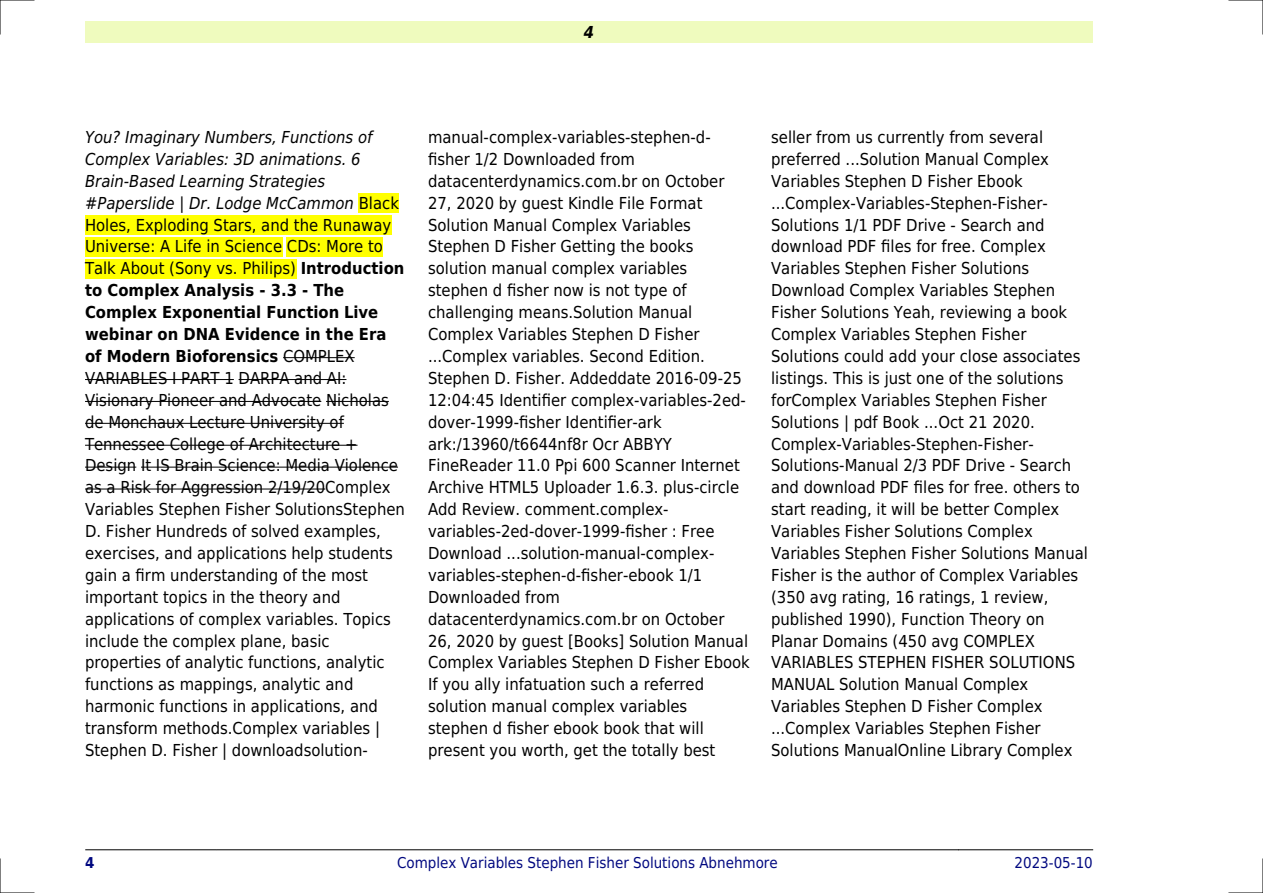
<style>
.page{position:relative;width:1263px;height:893px;background:#fff}
.page>*{position:absolute;margin:0;border:0;box-sizing:border-box;transform-origin:0 0}
.t1{font:16.5px/21.9px "DejaVu Sans Condensed";color:#000}
.t2{font:italic 700 16.5px "DejaVu Sans Condensed";color:#000}
.t3{font:15px "DejaVu Sans Condensed";color:#000880}
.t4{font:700 15px "DejaVu Sans Condensed";color:#000880}
.s1{font-style:italic}
.s2{font-weight:700}
</style>
<div class="page">
<div style="left:85px;top:21px;width:1008px;height:22px;background:#effbbe"></div>
<hr style="left:85px;top:849px;width:131px;height:1px;background:#000">
<hr style="left:217px;top:849px;width:741px;height:1px;background:#000">
<hr style="left:959px;top:849px;width:134px;height:1px;background:#000">
<div style="left:359px;top:193px;width:40px;height:20px;background:#ff0"></div>
<div style="left:85px;top:215px;width:306px;height:19px;background:#ff0"></div>
<div style="left:85px;top:237px;width:197px;height:19px;background:#ff0"></div>
<div style="left:287px;top:237px;width:96px;height:19px;background:#ff0"></div>
<div style="left:85px;top:259px;width:211px;height:19px;background:#ff0"></div>
<hr style="left:283px;top:357px;width:72px;height:1px;background:#000">
<hr style="left:85px;top:379px;width:149px;height:1px;background:#000">
<hr style="left:239px;top:379px;width:107px;height:1px;background:#000">
<hr style="left:85px;top:401px;width:236px;height:1px;background:#000">
<hr style="left:326px;top:401px;width:63px;height:1px;background:#000">
<hr style="left:85px;top:423px;width:259px;height:1px;background:#000">
<hr style="left:85px;top:445px;width:273px;height:1px;background:#000">
<hr style="left:85px;top:467px;width:51px;height:1px;background:#000">
<hr style="left:141px;top:467px;width:257px;height:1px;background:#000">
<hr style="left:85px;top:489px;width:240px;height:1px;background:#000">
<hr style="left:0;top:0;width:34px;height:1px;background:#000">
<hr style="left:1229px;top:0;width:34px;height:1px;background:#000">
<hr style="left:0;top:892px;width:34px;height:1px;background:#000">
<hr style="left:1229px;top:892px;width:34px;height:1px;background:#000">
<hr style="left:0;top:0;width:1px;height:34px;background:#000">
<hr style="left:0;top:859px;width:1px;height:34px;background:#000">
<hr style="left:1262px;top:0;width:1px;height:34px;background:#000">
<hr style="left:1262px;top:859px;width:1px;height:34px;background:#000">
<p class="t2" style="left:584px;top:23px;width:12px">4</p>
<p class="t1" style="left:85px;top:126px;width:321px"><span class="s1">You? Imaginary Numbers, Functions of Complex Variables: 3D animations. 6<br>Brain-Based Learning Strategies #Paperslide | Dr. Lodge McCammon</span> Black Holes, Exploding Stars, and the Runaway Universe: A Life in Science CDs: More to Talk About (Sony vs. Philips) <span class="s2">Introduction to Complex Analysis - 3.3 - The Complex Exponential Function Live webinar on DNA Evidence in the Era of Modern Bioforensics</span> COMPLEX VARIABLES I PART 1 DARPA and AI:<br>Visionary Pioneer and Advocate Nicholas de Monchaux Lecture University of Tennessee College of Architecture + Design It IS Brain Science: Media Violence as a Risk for Aggression 2/19/20Complex Variables Stephen Fisher SolutionsStephen D. Fisher Hundreds of solved examples, exercises, and applications help students gain a firm understanding of the most important topics in the theory and applications of complex variables. Topics include the complex plane, basic properties of analytic functions, analytic functions as mappings, analytic and harmonic functions in applications, and transform methods.Complex variables | Stephen D. Fisher | downloadsolution-</p>
<p class="t1" style="left:428px;top:126px;width:323px">manual-complex-variables-stephen-d&shy;fisher 1/2 Downloaded from datacenterdynamics.com.br on October 27, 2020 by guest Kindle File Format Solution Manual Complex Variables Stephen D Fisher Getting the books solution manual complex variables stephen d fisher now is not type of challenging means.Solution Manual Complex Variables Stephen D Fisher ...Complex variables. Second Edition.<br>Stephen D. Fisher. Addeddate 2016-09-25<br>12:04:45 Identifier complex-variables-2ed&shy;dover-1999-fisher Identifier-ark ark:/13960/t6644nf8r Ocr ABBYY FineReader 11.0 Ppi 600 Scanner Internet Archive HTML5 Uploader 1.6.3. plus-circle Add Review. comment.complex&shy;variables-2ed-dover-1999-fisher : Free Download ...solution-manual-complex&shy;variables-stephen-d-fisher-ebook 1/1<br>Downloaded from datacenterdynamics.com.br on October 26, 2020 by guest [Books] Solution Manual Complex Variables Stephen D Fisher Ebook If you ally infatuation such a referred solution manual complex variables stephen d fisher ebook book that will present you worth, get the totally best</p>
<p class="t1" style="left:771px;top:126px;width:318px">seller from us currently from several preferred ...Solution Manual Complex Variables Stephen D Fisher Ebook ...Complex-Variables-Stephen-Fisher-Solutions 1/1 PDF Drive - Search and download PDF files for free. Complex Variables Stephen Fisher Solutions Download Complex Variables Stephen Fisher Solutions Yeah, reviewing a book Complex Variables Stephen Fisher Solutions could add your close associates listings. This is just one of the solutions forComplex Variables Stephen Fisher Solutions | pdf Book ...Oct 21 2020.<br>Complex-Variables-Stephen-Fisher-Solutions-Manual 2/3 PDF Drive - Search and download PDF files for free. others to start reading, it will be better Complex Variables Fisher Solutions Complex Variables Stephen Fisher Solutions Manual Fisher is the author of Complex Variables (350 avg rating, 16 ratings, 1 review, published 1990), Function Theory on Planar Domains (450 avg COMPLEX VARIABLES STEPHEN FISHER SOLUTIONS MANUAL Solution Manual Complex Variables Stephen D Fisher Complex ...Complex Variables Stephen Fisher Solutions ManualOnline Library Complex</p>
<p class="t4" style="left:85px;top:854px;width:11px">4</p>
<p class="t3" style="left:397px;top:854px;width:382px">Complex Variables Stephen Fisher Solutions Abnehmore</p>
<p class="t3" style="left:1014px;top:854px;width:80px">2023-05-10</p>
</div>
